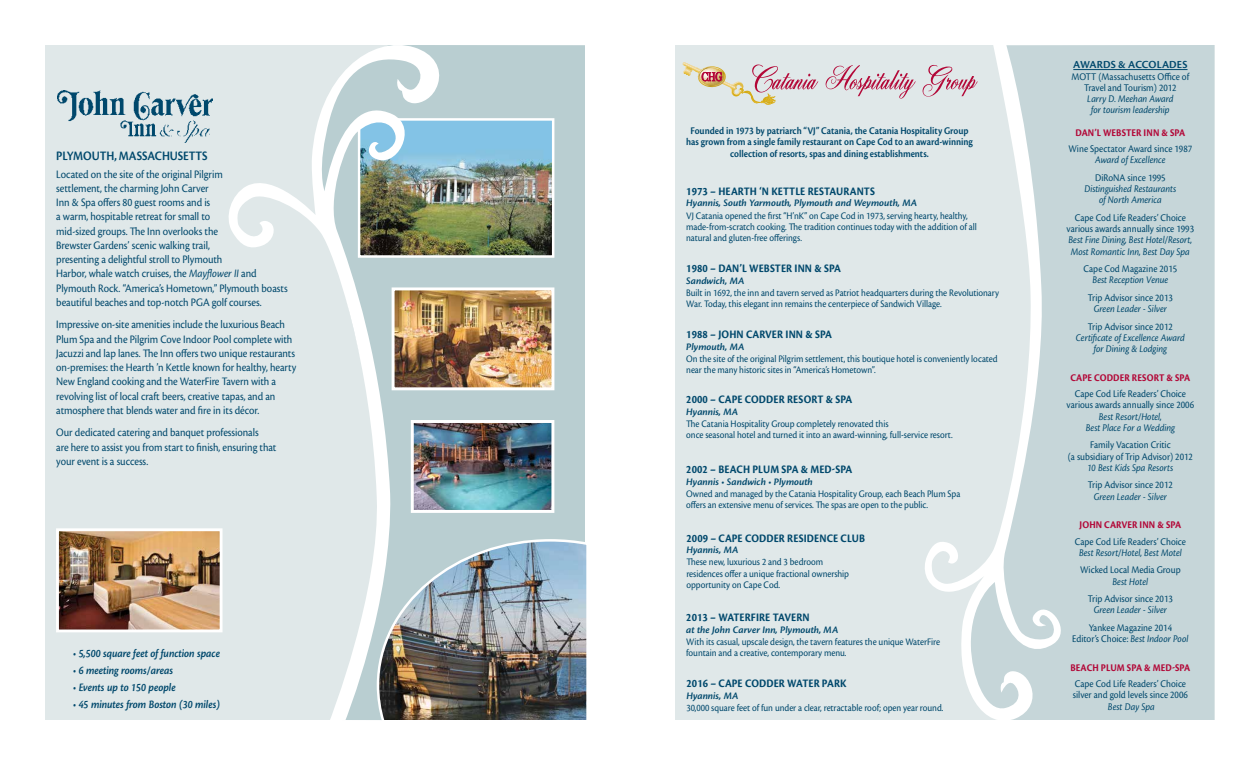
<style>
.page{position:relative;width:1260px;height:765px;background:#fff}
.page>*{position:absolute;margin:0;border:0;box-sizing:border-box;transform-origin:0 0}
.t1{font:600 13.38px "Cronos Pro";letter-spacing:-.005em;color:#00486c;scale:.9 1}
.t2{font:11.88px/14.2px "Cronos Pro";letter-spacing:-.005em;color:#00486c;scale:.9 1}
.t3{font:700 11.88px "Cronos Pro";letter-spacing:.01em;color:#00486c;scale:.9 1}
.t4{font:italic 600 11.88px "Cronos Pro";letter-spacing:-.005em;color:#00486c;scale:.9 1}
.t5{font:600 11.25px "Cronos Pro";letter-spacing:.005em;color:#00486c}
.t6{font:10.62px/11.2px "Cronos Pro";color:#00486c;text-align:center;scale:.9 1}
.t7{font:italic 10.62px/11.2px "Cronos Pro";letter-spacing:-.005em;color:#00486c;text-align:center;scale:.9 1}
.t8{font:600 10.62px/11.9px "Cronos Pro";letter-spacing:-.005em;color:#00486c;text-align:center;scale:.9 1}
.t9{font:700 10.62px "Cronos Pro";letter-spacing:.01em;color:#b20838;scale:.9 1}
.t10{font:10.38px/11.2px "Cronos Pro";letter-spacing:-.005em;color:#00486c;scale:.9 1}
.t11{font:italic 600 10.38px "Cronos Pro";color:#00486c}
.s1{font-style:italic}
</style>
<div class="page">
<div style="left:45px;top:45px;width:540px;height:675px;background:#e0e8e9"></div>
<div style="left:443px;top:45px;width:142px;height:493px;background:#b9ced1"></div>
<img style="left:443px;top:424px;width:107px;height:85px">
<div style="left:411px;top:420px;width:143px;height:93px;border:3px solid #fff"></div>
<img style="left:443px;top:291px;width:107px;height:95px">
<div style="left:392px;top:287px;width:162px;height:103px;border:3px solid #fff"></div>
<img style="left:443px;top:121px;width:108px;height:134px">
<div style="left:358px;top:118px;width:196px;height:140px;border:2px solid #fff"></div>
<img style="left:60px;top:532px;width:159px;height:96px">
<div style="left:56px;top:528px;width:167px;height:104px;border:3px solid #fff"></div>
<img style="left:443px;top:538px;width:144px;height:182px">
<img style="left:228px;top:45px;width:215px;height:675px">
<div style="left:675px;top:45px;width:540px;height:675px;background:#e0e8e9"></div>
<div style="left:1072px;top:45px;width:142px;height:675px;background:#c6d6d9"></div>
<svg style="left:922px;top:45px;width:150px;height:675px"></svg>
<img style="left:58px;top:91px;width:154px;height:51px">
<svg style="left:682px;top:62px;width:136px;height:43px"></svg>
<svg style="left:826px;top:65px;width:90px;height:34px"></svg>
<svg style="left:923px;top:65px;width:55px;height:32px"></svg>
<hr style="left:1073px;top:69px;width:115px;height:1px;background:#00486c">
<p class="t1" style="left:56px;top:148px;width:170px">PLYMOUTH, MASSACHUSETTS</p>
<p class="t2" style="left:56px;top:167px;width:259px">Located on the site of the original Pilgrim<br>settlement, the charming John Carver<br>Inn &amp; Spa offers 80 guest rooms and is<br>a warm, hospitable retreat for small to<br>mid-sized groups. The Inn overlooks the<br>Brewster Gardens’ scenic walking trail,<br>presenting a delightful stroll to Plymouth<br>Harbor, whale watch cruises, the <span class="s1">Mayflower II</span> and Plymouth Rock. “America’s Hometown,” Plymouth boasts beautiful beaches and top-notch PGA golf courses.</p>
<p class="t2" style="left:56px;top:318px;width:268px">Impressive on-site amenities include the luxurious Beach Plum Spa and the Pilgrim Cove Indoor Pool complete with Jacuzzi and lap lanes. The Inn offers two unique restaurants on-premises: the Hearth ’n Kettle known for healthy, hearty New England cooking and the WaterFire Tavern with a revolving list of local craft beers, creative tapas, and an atmosphere that blends water and fire in its décor.</p>
<p class="t2" style="left:56px;top:426px;width:246px">Our dedicated catering and banquet professionals<br>are here to assist you from start to finish, ensuring that your event is a success.</p>
<p class="t4" style="left:73px;top:646px;width:165px">• 5,500 square feet of function space</p>
<p class="t4" style="left:73px;top:663px;width:113px">• 6 meeting rooms/areas</p>
<p class="t4" style="left:73px;top:680px;width:116px">• Events up to 150 people</p>
<p class="t4" style="left:73px;top:697px;width:165px">• 45 minutes from Boston (30 miles)</p>
<p class="t8" style="left:686px;top:125px;width:320px">Founded in 1973 by patriarch “VJ” Catania, the Catania Hospitality Group has grown from a single family restaurant on Cape Cod to an award-winning collection of resorts, spas and dining establishments.</p>
<p class="t3" style="left:686px;top:184px;width:211px">1973 – HEARTH ‘N KETTLE RESTAURANTS</p>
<p class="t11" style="left:686px;top:197px;width:232px">Hyannis, South Yarmouth, Plymouth and Weymouth, MA</p>
<p class="t10" style="left:686px;top:210px;width:324px">VJ Catania opened the first “H’nK” on Cape Cod in 1973, serving hearty, healthy, made-from-scratch cooking. The tradition continues today with the addition of all natural and gluten-free offerings.</p>
<p class="t3" style="left:686px;top:262px;width:173px">1980 – DAN’L WEBSTER INN &amp; SPA</p>
<p class="t11" style="left:686px;top:275px;width:60px">Sandwich, MA</p>
<p class="t10" style="left:686px;top:287px;width:349px">Built in 1692, the inn and tavern served as Patriot headquarters during the Revolutionary<br>War. Today, this elegant inn remains the centerpiece of Sandwich Village.</p>
<p class="t3" style="left:686px;top:328px;width:163px">1988 – JOHN CARVER INN &amp; SPA</p>
<p class="t11" style="left:686px;top:341px;width:60px">Plymouth, MA</p>
<p class="t10" style="left:686px;top:353px;width:348px">On the site of the original Pilgrim settlement, this boutique hotel is conveniently located near the many historic sites in “America’s Hometown”.</p>
<p class="t3" style="left:686px;top:393px;width:186px">2000 – CAPE CODDER RESORT &amp; SPA</p>
<p class="t11" style="left:686px;top:406px;width:54px">Hyannis, MA</p>
<p class="t10" style="left:686px;top:418px;width:298px">The Catania Hospitality Group completely renovated this<br>once seasonal hotel and turned it into an award-winning, full-service resort.</p>
<p class="t3" style="left:686px;top:462px;width:186px">2002 – BEACH PLUM SPA &amp; MED-SPA</p>
<p class="t11" style="left:686px;top:475px;width:128px">Hyannis • Sandwich • Plymouth</p>
<p class="t10" style="left:686px;top:488px;width:306px">Owned and managed by the Catania Hospitality Group, each Beach Plum Spa offers an extensive menu of services. The spas are open to the public.</p>
<p class="t3" style="left:686px;top:531px;width:200px">2009 – CAPE CODDER RESIDENCE CLUB</p>
<p class="t11" style="left:686px;top:544px;width:54px">Hyannis, MA</p>
<p class="t10" style="left:686px;top:557px;width:182px">These new, luxurious 2 and 3 bedroom residences offer a unique fractional ownership opportunity on Cape Cod.</p>
<p class="t3" style="left:686px;top:611px;width:139px">2013 – WATERFIRE TAVERN</p>
<p class="t11" style="left:686px;top:624px;width:154px">at the John Carver Inn, Plymouth, MA</p>
<p class="t10" style="left:686px;top:636px;width:284px">With its casual, upscale design, the tavern features the unique WaterFire fountain and a creative, contemporary menu.</p>
<p class="t3" style="left:686px;top:677px;width:179px">2016 – CAPE CODDER WATER PARK</p>
<p class="t11" style="left:686px;top:690px;width:54px">Hyannis, MA</p>
<p class="t10" style="left:686px;top:702px;width:287px">30,000 square feet of fun under a clear, retractable roof; open year round.</p>
<p class="t5" style="left:1073px;top:58px;width:116px">AWARDS &amp; ACCOLADES</p>
<p class="t6" style="left:1071px;top:71px;width:132px">MOTT (Massachusetts Office of<br>Travel and Tourism) 2012</p>
<p class="t7" style="left:1087px;top:93px;width:97px">Larry D. Meehan Award for tourism leadership</p>
<p class="t9" style="left:1076px;top:127px;width:123px">DAN’L WEBSTER INN &amp; SPA</p>
<p class="t6" style="left:1069px;top:143px;width:139px">Wine Spectator Award since 1987</p>
<p class="t7" style="left:1095px;top:155px;width:80px">Award of Excellence</p>
<p class="t6" style="left:1095px;top:172px;width:80px">DiRoNA since 1995</p>
<p class="t7" style="left:1084px;top:183px;width:104px">Distinguished Restaurants of North America</p>
<p class="t6" style="left:1067px;top:212px;width:143px">Cape Cod Life Readers’ Choice various awards annually since 1993</p>
<p class="t7" style="left:1069px;top:235px;width:139px;text-align:left">Best Fine Dining, Best Hotel/Resort,<br>Most Romantic Inn, Best Day Spa</p>
<p class="t6" style="left:1084px;top:263px;width:106px">Cape Cod Magazine 2015</p>
<p class="t7" style="left:1093px;top:275px;width:86px">Best Reception Venue</p>
<p class="t6" style="left:1088px;top:292px;width:96px">Trip Advisor since 2013</p>
<p class="t7" style="left:1094px;top:303px;width:83px">Green Leader - Silver</p>
<p class="t6" style="left:1088px;top:321px;width:96px">Trip Advisor since 2012</p>
<p class="t7" style="left:1076px;top:332px;width:123px">Certificate of Excellence Award for Dining &amp; Lodging</p>
<p class="t9" style="left:1070px;top:372px;width:135px">CAPE CODDER RESORT &amp; SPA</p>
<p class="t6" style="left:1067px;top:388px;width:143px">Cape Cod Life Readers’ Choice various awards annually since 2006</p>
<p class="t7" style="left:1086px;top:411px;width:101px">Best Resort/Hotel,<br>Best Place For a Wedding</p>
<p class="t6" style="left:1068px;top:440px;width:141px">Family Vacation Critic<br>(a subsidiary of Trip Advisor) 2012</p>
<p class="t7" style="left:1087px;top:462px;width:97px">10 Best Kids Spa Resorts</p>
<p class="t6" style="left:1088px;top:480px;width:96px">Trip Advisor since 2012</p>
<p class="t7" style="left:1094px;top:491px;width:83px">Green Leader - Silver</p>
<p class="t9" style="left:1080px;top:519px;width:115px">JOHN CARVER INN &amp; SPA</p>
<p class="t6" style="left:1075px;top:536px;width:125px">Cape Cod Life Readers’ Choice</p>
<p class="t7" style="left:1079px;top:547px;width:116px">Best Resort/Hotel, Best Motel</p>
<p class="t6" style="left:1080px;top:565px;width:113px">Wicked Local Media Group</p>
<p class="t7" style="left:1113px;top:576px;width:41px">Best Hotel</p>
<p class="t6" style="left:1088px;top:593px;width:96px">Trip Advisor since 2013</p>
<p class="t7" style="left:1094px;top:605px;width:83px">Green Leader - Silver</p>
<p class="t6" style="left:1072px;top:622px;width:131px">Yankee Magazine 2014<br>Editor’s Choice: <span class="s1">Best Indoor Pool</span></p>
<p class="t9" style="left:1070px;top:662px;width:135px">BEACH PLUM SPA &amp; MED-SPA</p>
<p class="t6" style="left:1073px;top:678px;width:129px;text-align:left">Cape Cod Life Readers’ Choice silver and gold levels since 2006</p>
<p class="t7" style="left:1108px;top:701px;width:54px">Best Day Spa</p>
</div>
